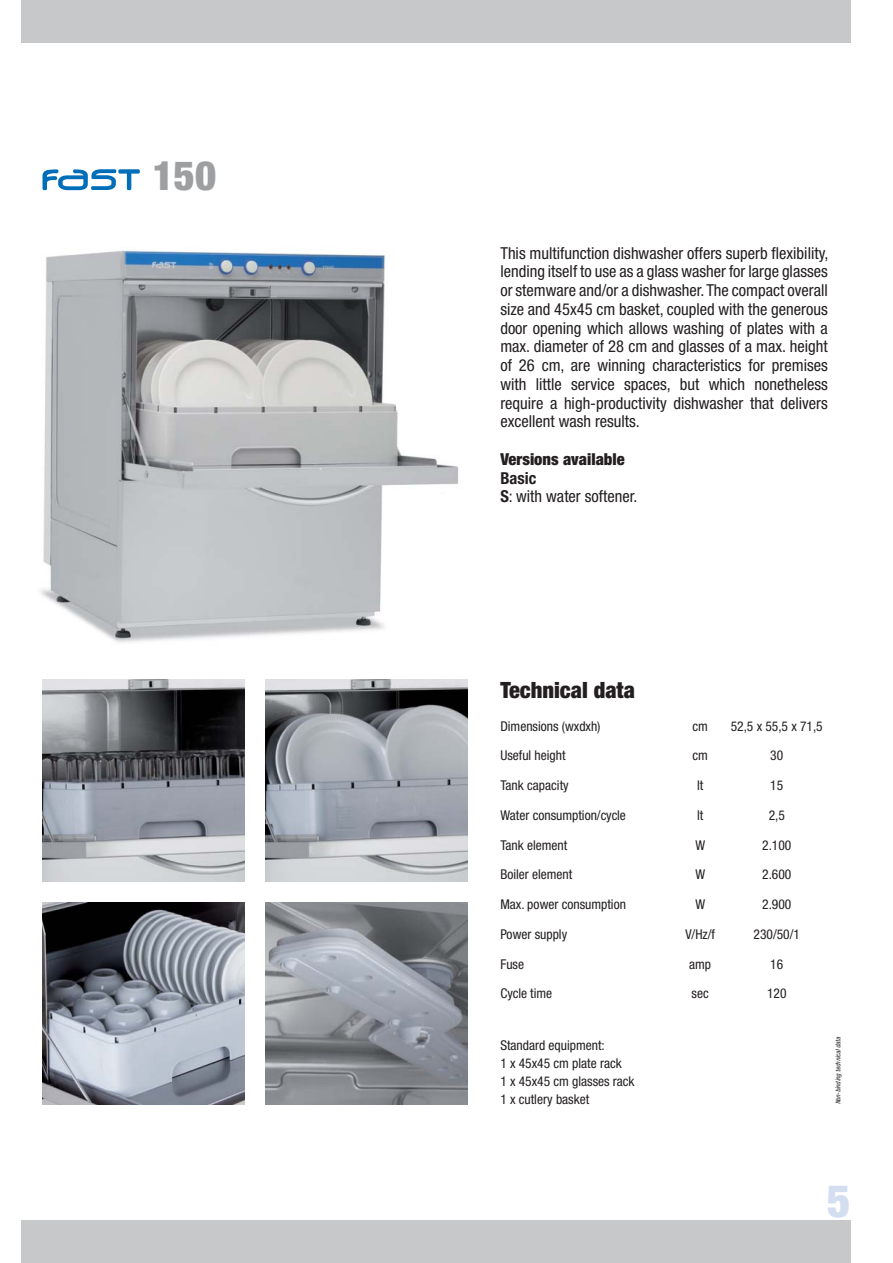
<style>
.page{position:relative;width:893px;height:1263px;background:#fff}
.page>*{position:absolute;margin:0;border:0;box-sizing:border-box;transform-origin:0 0}
.t1{font:900 condensed 45px "Helvetica Neue";color:#d4def1}
.t2{font:900 condensed 40.5px "Helvetica Neue";color:#9d9fa1}
.t3{font:900 condensed 22.5px "Helvetica Neue";color:#231f20}
.t4{font:condensed 16.5px/18.8px "Helvetica Neue";color:#231f20;text-align:justify}
.t5{font:900 condensed 16.5px "Helvetica Neue";color:#231f20}
.t6{font:condensed 13.5px/18px "Helvetica Neue";color:#231f20}
.t7{font:italic condensed 6.75px "Helvetica Neue";color:#231f20}
.s1{font-weight:700}
</style>
<div class="page">
<img style="left:40px;top:250px;width:419px;height:393px">
<div style="left:21px;top:1220px;width:829px;height:43px;background:#c6c8ca"></div>
<div style="left:21px;top:0;width:829px;height:43px;background:#c6c8ca"></div>
<img style="left:43px;top:679px;width:201px;height:202px">
<img style="left:266px;top:679px;width:202px;height:202px">
<img style="left:43px;top:902px;width:201px;height:202px">
<svg style="left:43px;top:169px;width:97px;height:21px"></svg>
<img style="left:266px;top:902px;width:202px;height:202px">
<h2 class="t2" style="left:153px;top:161px;width:65px">150</h2>
<p class="t4" style="left:500px;top:245px;width:330px">This multifunction dishwasher offers superb flexibility, lending itself to use as a glass washer for large glasses or stemware and/or a dishwasher. The compact overall size and 45x45 cm basket, coupled with the generous door opening which allows washing of plates with a max. diameter of 28 cm and glasses of a max. height of 26 cm, are winning characteristics for premises with little service spaces, but which nonetheless require a high-productivity dishwasher that delivers excellent wash results.</p>
<p class="t5" style="left:500px;top:453px;width:126px">Versions available</p>
<p class="t4" style="left:500px;top:470px;width:138px"><span class="s1">Basic<br>S</span>: with water softener.</p>
<h3 class="t3" style="left:500px;top:681px;width:136px">Technical data</h3>
<p class="t6" style="left:500px;top:718px;width:102px">Dimensions (wxdxh)</p>
<p class="t6" style="left:692px;top:718px;width:17px">cm</p>
<p class="t6" style="left:731px;top:718px;width:93px">52,5 x 55,5 x 71,5</p>
<p class="t6" style="left:500px;top:748px;width:67px">Useful height</p>
<p class="t6" style="left:692px;top:748px;width:17px">cm</p>
<p class="t6" style="left:770px;top:748px;width:14px">30</p>
<p class="t6" style="left:500px;top:777px;width:70px">Tank capacity</p>
<p class="t6" style="left:697px;top:777px;width:8px">lt</p>
<p class="t6" style="left:770px;top:777px;width:14px">15</p>
<p class="t6" style="left:500px;top:807px;width:127px">Water consumption/cycle</p>
<p class="t6" style="left:697px;top:807px;width:8px">lt</p>
<p class="t6" style="left:769px;top:807px;width:18px">2,5</p>
<p class="t6" style="left:500px;top:837px;width:68px">Tank element</p>
<p class="t6" style="left:695px;top:837px;width:11px">W</p>
<p class="t6" style="left:762px;top:837px;width:31px">2.100</p>
<p class="t6" style="left:500px;top:867px;width:73px">Boiler element</p>
<p class="t6" style="left:695px;top:867px;width:11px">W</p>
<p class="t6" style="left:762px;top:867px;width:31px">2.600</p>
<p class="t6" style="left:500px;top:896px;width:127px">Max. power consumption</p>
<p class="t6" style="left:695px;top:896px;width:11px">W</p>
<p class="t6" style="left:762px;top:896px;width:31px">2.900</p>
<p class="t6" style="left:500px;top:926px;width:68px">Power supply</p>
<p class="t6" style="left:685px;top:926px;width:31px">V/Hz/f</p>
<p class="t6" style="left:753px;top:926px;width:48px">230/50/1</p>
<p class="t6" style="left:500px;top:956px;width:25px">Fuse</p>
<p class="t6" style="left:689px;top:956px;width:23px">amp</p>
<p class="t6" style="left:770px;top:956px;width:14px">16</p>
<p class="t6" style="left:500px;top:986px;width:53px">Cycle time</p>
<p class="t6" style="left:692px;top:986px;width:19px">sec</p>
<p class="t6" style="left:767px;top:986px;width:21px">120</p>
<p class="t6" style="left:500px;top:1037px;width:136px">Standard equipment:<br>1 x 45x45 cm plate rack<br>1 x 45x45 cm glasses rack<br>1 x cutlery basket</p>
<p class="t7" style="left:836px;top:1104px;width:69px;rotate:-90deg">Non-binding technical data</p>
<h1 class="t1" style="left:827px;top:1185px;width:25px">5</h1>
</div>
